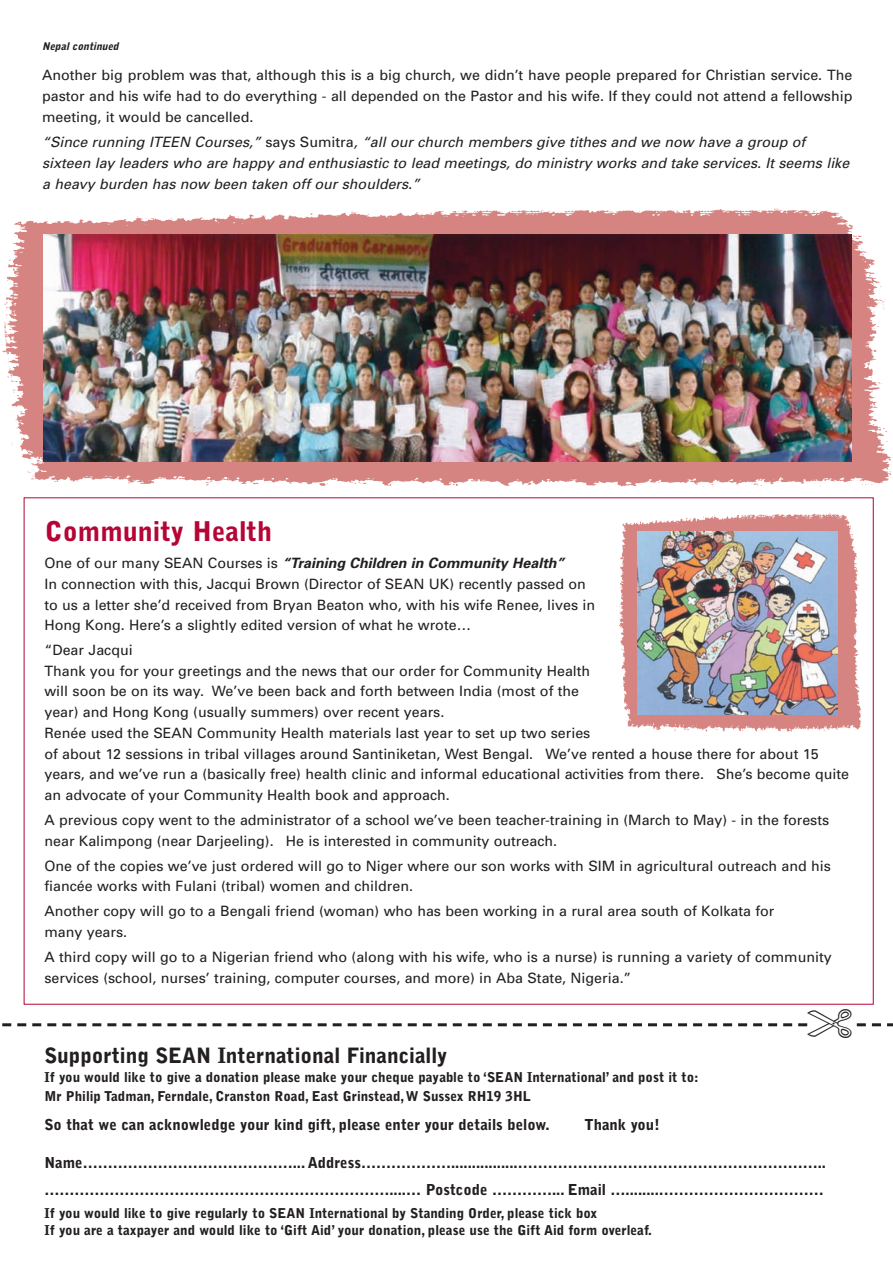
<style>
.page{position:relative;width:893px;height:1263px;background:#fff}
.page>*{position:absolute;margin:0;border:0;box-sizing:border-box;transform-origin:0 0}
.t1{font:900 27px "Bell Gothic Std";color:#b50536}
.t2{font:900 21px "Bell Gothic Std";color:#231f20}
.t3{font:900 15px/27.3px "Bell Gothic Std";color:#231f20}
.t4{font:italic 14.25px/20.7px "Univers";color:#231f20}
.t5{font:900 13.5px/18.9px "Bell Gothic Std";color:#231f20}
.t6{font:italic 900 10.5px "Bell Gothic Std";color:#231f20}
.s1{font-weight:700}
</style>
<div class="page">
<svg style="left:857px;top:1023px;width:36px;height:3px"></svg>
<img style="left:2px;top:208px;width:890px;height:294px">
<img style="left:44px;top:235px;width:807px;height:227px">
<img style="left:616px;top:513px;width:246px;height:219px">
<img style="left:638px;top:532px;width:199px;height:182px">
<svg style="left:2px;top:1023px;width:806px;height:4px"></svg>
<p class="t6" style="left:42px;top:42px;width:80px">Nepal continued</p>
<p class="t4" style="left:42px;top:65px;width:812px;text-align:justify">Another big problem was that, although this is a big church, we didn’t have people prepared for Christian service. The pastor and his wife had to do everything - all depended on the Pastor and his wife. If they could not attend a fellowship meeting, it would be cancelled.</p>
<p class="t4" style="left:42px;top:133px;width:809px">“Since running ITEEN Courses,” says Sumitra, “all our church members give tithes and we now have a group of sixteen lay leaders who are happy and enthusiastic to lead meetings, do ministry works and take services. It seems like a heavy burden has now been taken off our shoulders.”</p>
<h1 class="t1" style="left:45px;top:520px;width:229px">Community Health</h1>
<p class="t4" style="left:44px;top:554px;width:555px">One of our many SEAN Courses is <span class="s1">“Training Children in Community Health”<br></span>In connection with this, Jacqui Brown (Director of SEAN UK) recently passed on to us a letter she’d received from Bryan Beaton who, with his wife Renee, lives in Hong Kong. Here’s a slightly edited version of what he wrote…</p>
<p class="t4" style="left:44px;top:641px;width:806px">“Dear Jacqui<br>Thank you for your greetings and the news that our order for Community Health<br>will soon be on its way. We’ve been back and forth between India (most of the<br>year) and Hong Kong (usually summers) over recent years.<br>Renée used the SEAN Community Health materials last year to set up two series<br>of about 12 sessions in tribal villages around Santiniketan, West Bengal. We’ve rented a house there for about 15 years, and we’ve run a (basically free) health clinic and informal educational activities from there. She’s become quite an advocate of your Community Health book and approach.</p>
<p class="t4" style="left:44px;top:811px;width:786px">A previous copy went to the administrator of a school we’ve been teacher-training in (March to May) - in the forests near Kalimpong (near Darjeeling). He is interested in community outreach.</p>
<p class="t4" style="left:44px;top:856px;width:788px">One of the copies we’ve just ordered will go to Niger where our son works with SIM in agricultural outreach and his fiancée works with Fulani (tribal) women and children.</p>
<p class="t4" style="left:44px;top:902px;width:731px">Another copy will go to a Bengali friend (woman) who has been working in a rural area south of Kolkata for many years.</p>
<p class="t4" style="left:44px;top:948px;width:789px">A third copy will go to a Nigerian friend who (along with his wife, who is a nurse) is running a variety of community services (school, nurses’ training, computer courses, and more) in Aba State, Nigeria.”</p>
<h2 class="t2" style="left:44px;top:1047px;width:405px">Supporting SEAN International Financially</h2>
<p class="t5" style="left:44px;top:1069px;width:656px">If you would like to give a donation please make your cheque payable to ‘SEAN International’ and post it to:<br>Mr Philip Tadman, Ferndale, Cranston Road, East Grinstead,W Sussex RH19 3HL</p>
<p class="t3" style="left:44px;top:1112px;width:506px">So that we can acknowledge your kind gift, please enter your details below.</p>
<p class="t3" style="left:584px;top:1112px;width:77px">Thank you!</p>
<p class="t3" style="left:44px;top:1150px;width:783px">Name……………………………………... Address………………................…………………………………………………….. ……………………………………………………………....… Postcode …………... Email …........……………………………</p>
<p class="t5" style="left:44px;top:1205px;width:609px;line-height:17.4px">If you would like to give regularly to SEAN International by Standing Order, please tick box<br>If you are a taxpayer and would like to ‘Gift Aid’ your donation, please use the Gift Aid form overleaf.</p>
</div>
